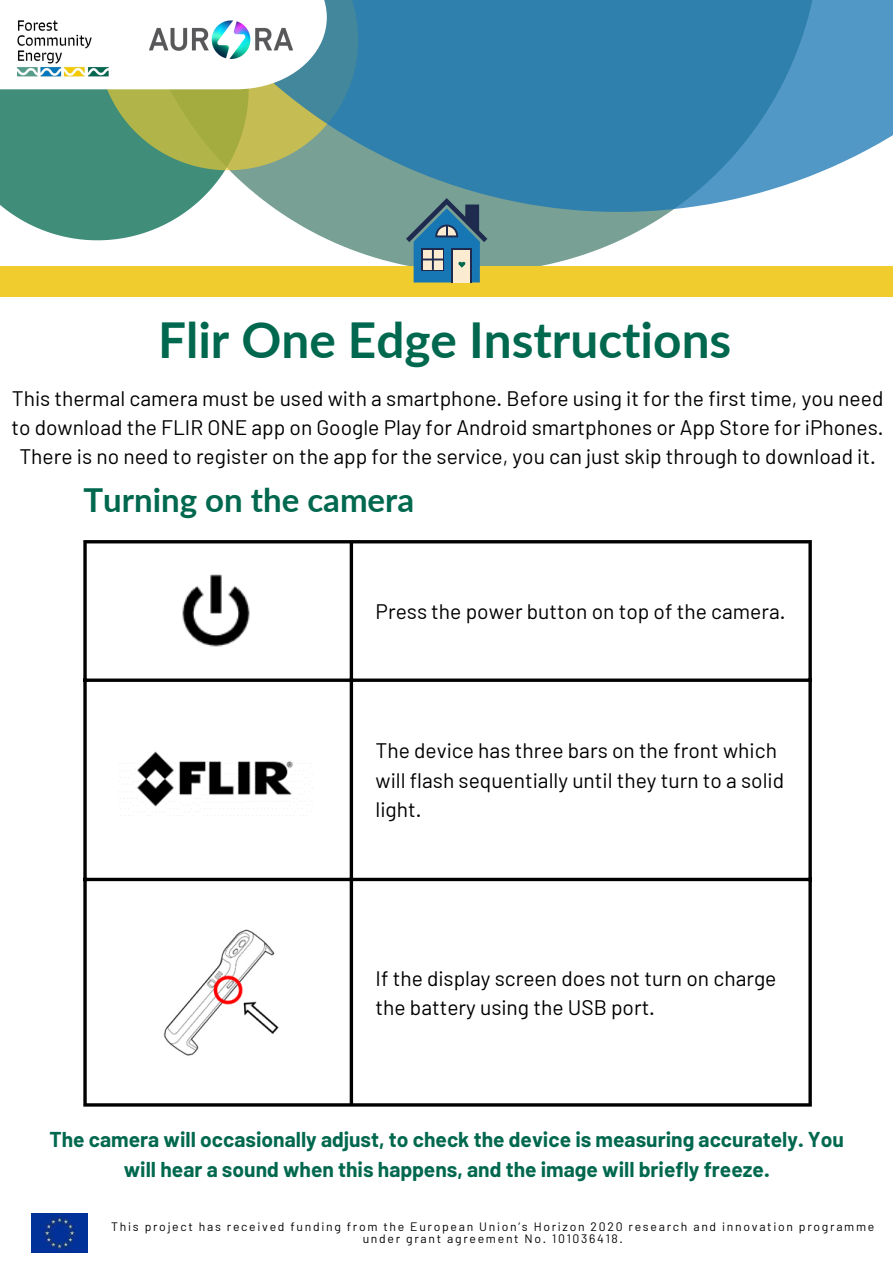
<style>
.page{position:relative;width:893px;height:1264px;background:#fff}
.page>*{position:absolute;margin:0;border:0;box-sizing:border-box;transform-origin:0 0}
.t1{font:700 49.5px "Lato";color:#00684e}
.t2{font:700 33px "Lato";color:#00684e}
.t3{font:21px/29.2px "Barlow";color:#000}
.t4{font:700 21px/29.2px "Barlow";color:#00684e;text-align:center}
.t5{font:12.15px/12.1px "Barlow";letter-spacing:.14em;color:#000;text-align:center}
</style>
<div class="page">
<img style="left:31px;top:1213px;width:56px;height:38px">
<svg style="left:280px;top:212px;width:390px;height:54px;fill:#78a095"></svg>
<svg style="left:0;top:89px;width:186px;height:151px;background:#559a89"></svg>
<svg style="left:91px;top:0;width:801px;height:212px;background:#5393a7"></svg>
<div style="left:0;top:0;width:327px;height:89px;background:#fff"></div>
<img style="left:150px;top:20px;width:143px;height:39px">
<img style="left:17px;top:20px;width:92px;height:56px">
<div style="left:0;top:266px;width:892px;height:31px;background:#f1cc2e"></div>
<svg style="left:406px;top:198px;width:81px;height:84px;background:#5c8796"></svg>
<svg style="left:83px;top:543px;width:4px;height:560px;background:#272727"></svg>
<svg style="left:349px;top:543px;width:4px;height:560px;background:#2c2c2c"></svg>
<hr style="left:808px;top:543px;width:3px;height:560px;background:#000">
<hr style="left:83px;top:540px;width:728px;height:3px;background:#000">
<svg style="left:83px;top:678px;width:725px;height:4px;background:#272727"></svg>
<svg style="left:83px;top:877px;width:726px;height:4px;background:#303030"></svg>
<hr style="left:83px;top:1103px;width:728px;height:3px;background:#000">
<img style="left:182px;top:574px;width:68px;height:73px">
<img style="left:120px;top:751px;width:186px;height:61px">
<img style="left:163px;top:929px;width:116px;height:127px">
<p class="t1" style="left:158px;top:309px;width:574px">Flir One Edge Instructions</p>
<p class="t3" style="left:11px;top:382px;width:873px;text-align:center">This thermal camera must be used with a smartphone. Before using it for the first time, you need to download the FLIR ONE app on Google Play for Android smartphones or App Store for iPhones.<br>There is no need to register on the app for the service, you can just skip through to download it.</p>
<p class="t2" style="left:83px;top:479px;width:332px">Turning on the camera</p>
<p class="t3" style="left:375px;top:596px;width:411px">Press the power button on top of the camera.</p>
<p class="t3" style="left:375px;top:735px;width:410px">The device has three bars on the front which will flash sequentially until they turn to a solid light.</p>
<p class="t3" style="left:375px;top:962px;width:402px">If the display screen does not turn on charge the battery using the USB port.</p>
<p class="t4" style="left:49px;top:1124px;width:796px">The camera will occasionally adjust, to check the device is measuring accurately. You will hear a sound when this happens, and the image will briefly freeze.</p>
<p class="t5" style="left:111px;top:1219px;width:764px">This project has received funding from the European Union’s Horizon 2020 research and innovation programme under grant agreement No. 101036418.</p>
</div>
